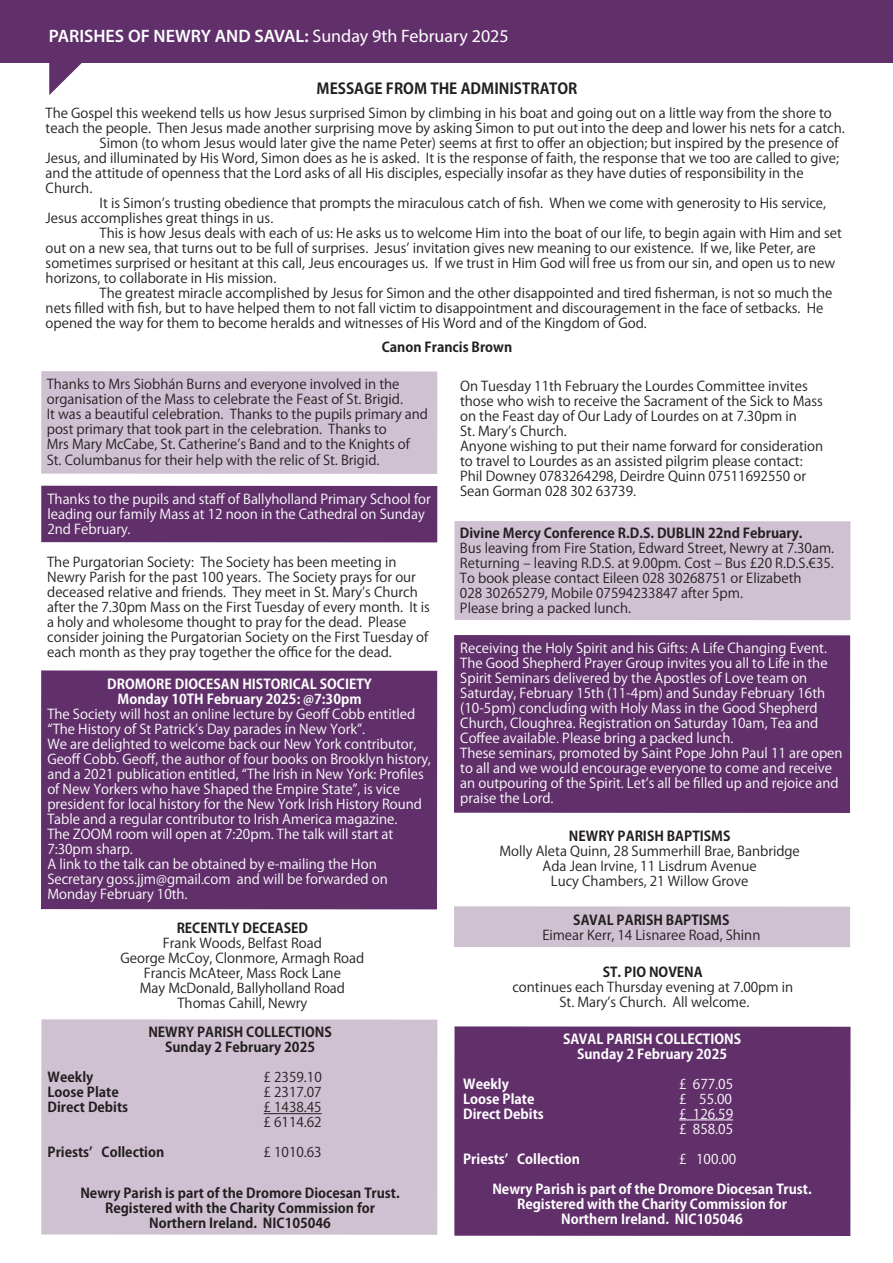
<style>
.page{position:relative;width:893px;height:1263px;background:#fff}
.page>*{position:absolute;margin:0;border:0;box-sizing:border-box;transform-origin:0 0}
.t1{font:600 18.45px "Myriad Pro";color:#fff}
.t2{font:600 18px "Myriad Pro";color:#fff}
.t3{font:700 15px "Koz Go Pro";color:#231f20}
.t4{font:13.5px/15px "Koz Go Pro";color:#231f20}
.t5{font:13.5px/15px "Koz Go Pro";color:#fff}
.t6{font:700 13.5px/15px "Koz Go Pro";color:#231f20;text-align:center}
.t7{font:700 13.5px/15px "Koz Go Pro";color:#fff;text-align:center}
.s1{font-weight:400}
</style>
<div class="page">
<div style="left:0;top:0;width:893px;height:62px;background:#61306b"></div>
<svg style="left:49px;top:62px;width:39px;height:33px"></svg>
<div style="left:41px;top:670px;width:396px;height:239px;background:#61306b"></div>
<div style="left:454px;top:1026px;width:396px;height:210px;background:#61306b"></div>
<hr style="left:679px;top:1119px;width:54px;height:1px;background:#fff">
<div style="left:454px;top:906px;width:396px;height:41px;background:#cfc1d2"></div>
<div style="left:454px;top:521px;width:396px;height:99px;background:#cfc1d2"></div>
<div style="left:41px;top:1019px;width:396px;height:216px;background:#cfc1d2"></div>
<hr style="left:264px;top:1113px;width:58px;height:1px;background:#231f20">
<div style="left:41px;top:486px;width:396px;height:56px;background:#61306b"></div>
<div style="left:41px;top:371px;width:396px;height:103px;background:#cfc1d2"></div>
<div style="left:454px;top:635px;width:396px;height:178px;background:#61306b"></div>
<h1 class="t1" style="left:49px;top:24px;width:344px">SEAPATRICK PARISH: <span class="s1">Sunday 17th May 2015</span></h1>
<h2 class="t2" style="left:49px;top:24px;width:461px">PARISHES OF NEWRY AND SAVAL: <span class="s1">Sunday 9th February 2025</span></h2>
<p class="t3" style="left:317px;top:79px;width:262px">MESSAGE FROM THE ADMINISTRATOR</p>
<p class="t4" style="left:46px;top:106px;width:788px">The Gospel this weekend tells us how Jesus surprised Simon by climbing in his boat and going out on a little way from the shore to</p>
<p class="t4" style="left:46px;top:121px;width:800px">teach the people. Then Jesus made another surprising move by asking Simon to put out into the deep and lower his nets for a catch.</p>
<p class="t4" style="left:100px;top:136px;width:740px">Simon (to whom Jesus would later give the name Peter) seems at first to offer an objection; but inspired by the presence of</p>
<p class="t4" style="left:46px;top:151px;width:795px">Jesus, and illuminated by His Word, Simon does as he is asked. It is the response of faith, the response that we too are called to give;</p>
<p class="t4" style="left:46px;top:166px;width:759px">and the attitude of openness that the Lord asks of all His disciples, especially insofar as they have duties of responsibility in the</p>
<p class="t4" style="left:46px;top:181px;width:48px">Church.</p>
<p class="t4" style="left:100px;top:196px;width:728px">It is Simonʼs trusting obedience that prompts the miraculous catch of fish. When we come with generosity to His service,</p>
<p class="t4" style="left:46px;top:211px;width:229px">Jesus accomplishes great things in us.</p>
<p class="t4" style="left:100px;top:226px;width:744px">This is how Jesus deals with each of us: He asks us to welcome Him into the boat of our life, to begin again with Him and set</p>
<p class="t4" style="left:46px;top:241px;width:771px">out on a new sea, that turns out to be full of surprises. Jesusʼ invitation gives new meaning to our existence. If we, like Peter, are</p>
<p class="t4" style="left:46px;top:256px;width:791px">sometimes surprised or hesitant at this call, Jeus encourages us. If we trust in Him God will free us from our sin, and open us to new</p>
<p class="t4" style="left:46px;top:271px;width:232px">horizons, to collaborate in His mission.</p>
<p class="t4" style="left:100px;top:286px;width:734px">The greatest miracle accomplished by Jesus for Simon and the other disappointed and tired fisherman, is not so much the</p>
<p class="t4" style="left:46px;top:301px;width:779px">nets filled with fish, but to have helped them to not fall victim to disappointment and discouragement in the face of setbacks. He</p>
<p class="t4" style="left:46px;top:316px;width:603px">opened the way for them to become heralds and witnesses of His Word and of the Kingdom of God.</p>
<p class="t6" style="left:382px;top:341px;width:132px">Canon Francis Brown</p>
<p class="t4" style="left:47px;top:377px;width:383px">Thanks to Mrs Siobhán Burns and everyone involved in the organisation of the Mass to celebrate the Feast of St. Brigid.<br>It was a beautiful celebration. Thanks to the pupils primary and post primary that took part in the celebration. Thanks to<br>Mrs Mary McCabe, St. Catherineʼs Band and to the Knights of St. Columbanus for their help with the relic of St. Brigid.</p>
<p class="t4" style="left:460px;top:379px;width:365px">On Tuesday 11th February the Lourdes Committee invites those who wish to receive the Sacrament of the Sick to Mass on the Feast day of Our Lady of Lourdes on at 7.30pm in<br>St. Maryʼs Church.<br>Anyone wishing to put their name forward for consideration to travel to Lourdes as an assisted pilgrim please contact:<br>Phil Downey 0783264298, Deirdre Quinn 07511692550 or Sean Gorman 028 302 63739.</p>
<p class="t5" style="left:47px;top:492px;width:385px">Thanks to the pupils and staff of Ballyholland Primary School for leading our family Mass at 12 noon in the Cathedral on Sunday<br>2nd February.</p>
<p class="t6" style="left:460px;top:526px;width:344px">Divine Mercy Conference R.D.S. DUBLIN 22nd February.</p>
<p class="t4" style="left:460px;top:541px;width:376px">Bus leaving from Fire Station, Edward Street, Newry at 7.30am.<br>Returning ‒ leaving R.D.S. at 9.00pm. Cost ‒ Bus £20 R.D.S.€35.<br>To book please contact Eileen 028 30268751 or Elizabeth<br>028 30265279, Mobile 07594233847 after 5pm.<br>Please bring a packed lunch.</p>
<p class="t4" style="left:47px;top:554px;width:384px">The Purgatorian Society: The Society has been meeting in Newry Parish for the past 100 years. The Society prays for our deceased relative and friends. They meet in St. Maryʼs Church after the 7.30pm Mass on the First Tuesday of every month. It is a holy and wholesome thought to pray for the dead. Please consider joining the Purgatorian Society on the First Tuesday of each month as they pray together the office for the dead.</p>
<p class="t5" style="left:460px;top:641px;width:384px">Receiving the Holy Spirit and his Gifts: A Life Changing Event.<br>The Good Shepherd Prayer Group invites you all to Life in the Spirit Seminars delivered by the Apostles of Love team on Saturday, February 15th (11-4pm) and Sunday February 16th (10-5pm) concluding with Holy Mass in the Good Shepherd Church, Cloughrea. Registration on Saturday 10am, Tea and Coffee available. Please bring a packed lunch.<br>These seminars, promoted by Saint Pope John Paul 11 are open to all and we would encourage everyone to come and receive an outpouring of the Spirit. Letʼs all be filled up and rejoice and praise the Lord.</p>
<p class="t6" style="left:569px;top:830px;width:163px">NEWRY PARISH BAPTISMS</p>
<p class="t4" style="left:499px;top:844px;width:302px;text-align:center">Molly Aleta Quinn, 28 Summerhill Brae, Banbridge<br>Ada Jean Irvine, 11 Lisdrum Avenue<br>Lucy Chambers, 21 Willow Grove</p>
<p class="t7" style="left:107px;top:677px;width:266px">DROMORE DIOCESAN HISTORICAL SOCIETY<br>Monday 10TH February 2025: @7:30pm</p>
<p class="t5" style="left:47px;top:707px;width:385px">The Society will host an online lecture by Geoff Cobb entitled “The History of St Patrickʼs Day parades in New York”.<br>We are delighted to welcome back our New York contributor, Geoff Cobb. Geoff, the author of four books on Brooklyn history, and a 2021 publication entitled, “The Irish in New York: Profiles of New Yorkers who have Shaped the Empire State”, is vice president for local history for the New York Irish History Round Table and a regular contributor to Irish America magazine.<br>The ZOOM room will open at 7:20pm. The talk will start at 7:30pm sharp.<br>A link to the talk can be obtained by e-mailing the Hon Secretary goss.jjm@gmail.com and will be forwarded on Monday February 10th.</p>
<p class="t6" style="left:177px;top:921px;width:133px">RECENTLY DECEASED</p>
<p class="t4" style="left:120px;top:936px;width:245px;text-align:center">Frank Woods, Belfast Road<br>George McCoy, Clonmore, Armagh Road<br>Francis McAteer, Mass Rock Lane<br>May McDonald, Ballyholland Road<br>Thomas Cahill, Newry</p>
<p class="t6" style="left:148px;top:1026px;width:185px">NEWRY PARISH COLLECTIONS<br>Sunday 2 February 2025</p>
<p class="t6" style="left:48px;top:1071px;width:47px">Weekly</p>
<p class="t4" style="left:264px;top:1070px;width:60px">£ 2359.10</p>
<p class="t6" style="left:48px;top:1086px;width:73px">Loose Plate</p>
<p class="t4" style="left:264px;top:1085px;width:60px">£ 2317.07</p>
<p class="t6" style="left:48px;top:1101px;width:82px">Direct Debits</p>
<p class="t4" style="left:264px;top:1100px;width:60px">£ 1438.45 £ 6114.62</p>
<p class="t6" style="left:48px;top:1146px;width:118px">Priestsʼ Collection</p>
<p class="t4" style="left:264px;top:1145px;width:60px">£ 1010.63</p>
<p class="t6" style="left:80px;top:1186px;width:321px">Newry Parish is part of the Dromore Diocesan Trust.<br>Registered with the Charity Commission for<br>Northern Ireland. NIC105046</p>
<p class="t6" style="left:573px;top:913px;width:158px">SAVAL PARISH BAPTISMS</p>
<p class="t4" style="left:542px;top:928px;width:220px">Eimear Kerr, 14 Lisnaree Road, Shinn</p>
<p class="t6" style="left:603px;top:965px;width:102px">ST. PIO NOVENA</p>
<p class="t4" style="left:512px;top:979px;width:282px;text-align:center">continues each Thursday evening at 7.00pm in<br>St. Maryʼs Church. All welcome.</p>
<p class="t7" style="left:563px;top:1032px;width:180px">SAVAL PARISH COLLECTIONS<br>Sunday 2 February 2025</p>
<p class="t7" style="left:463px;top:1077px;width:47px">Weekly</p>
<p class="t5" style="left:679px;top:1076px;width:55px">£ 677.05</p>
<p class="t7" style="left:463px;top:1092px;width:73px">Loose Plate</p>
<p class="t5" style="left:679px;top:1091px;width:54px">£ 55.00</p>
<p class="t7" style="left:463px;top:1107px;width:82px">Direct Debits</p>
<p class="t5" style="left:679px;top:1106px;width:55px">£ 126.59 £ 858.05</p>
<p class="t7" style="left:463px;top:1152px;width:118px">Priestsʼ Collection</p>
<p class="t5" style="left:679px;top:1151px;width:59px">£ 100.00</p>
<p class="t7" style="left:492px;top:1182px;width:321px">Newry Parish is part of the Dromore Diocesan Trust.<br>Registered with the Charity Commission for<br>Northern Ireland. NIC105046</p>
</div>
